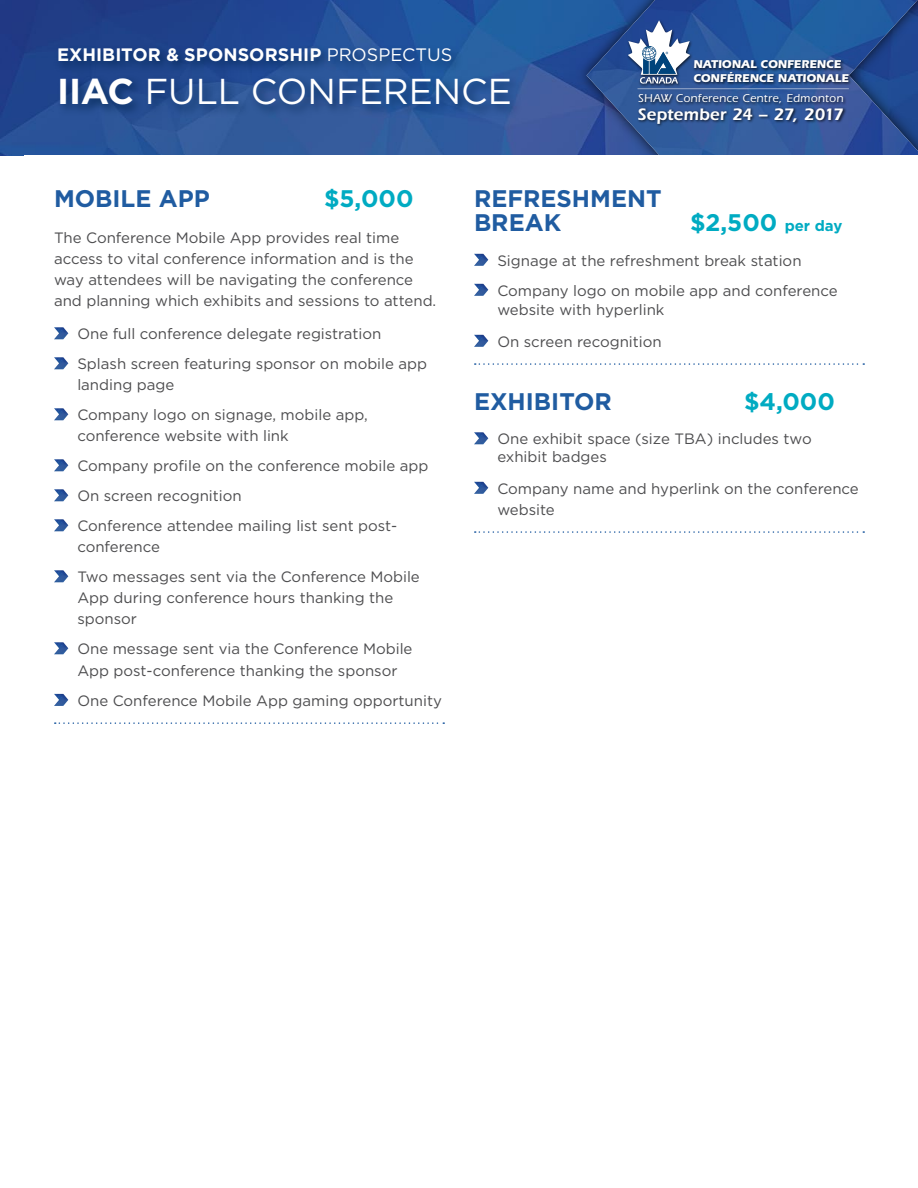
<style>
.page{position:relative;width:918px;height:1188px;background:#fff}
.page>*{position:absolute;margin:0;border:0;box-sizing:border-box;transform-origin:0 0}
.t1{font:36px "Gotham HTF";letter-spacing:-.005em;color:#fff}
.t2{font:700 24px/24px "Gotham HTF";color:#205ca1}
.t3{font:700 24px "Gotham HTF";color:#00abc2}
.t4{font:700 18px "Gotham HTF";letter-spacing:.005em;color:#fff}
.t5{font:600 17.25px "ITC Eras Std";color:#fff}
.t6{font:15px/30px "Gotham HTF";color:#4d4d4f}
.t7{font:700 11.7px/14.1px "ITC Eras Std";color:#fff;scale:.96 1}
.t8{font:500 11.7px "ITC Eras Std";letter-spacing:.025em;color:#fff}
.s1{font-weight:400}
.s2{font-weight:700}
.s3{font-size:15px}
</style>
<div class="page">
<img style="left:0;top:0;width:575px;height:155px">
<img style="left:586px;top:0;width:332px;height:155px">
<div style="left:627px;top:19px;width:226px;height:107px;background:#000;opacity:.75"></div>
<hr style="left:638px;top:88px;width:211px;height:1px;background:#fff">
<svg style="left:628px;top:20px;width:62px;height:64px"></svg>
<svg style="left:55px;top:722px;width:389px;height:2px"></svg>
<img style="left:54px;top:327px;width:14px;height:12px">
<img style="left:54px;top:357px;width:14px;height:12px">
<img style="left:54px;top:408px;width:14px;height:12px">
<img style="left:54px;top:459px;width:14px;height:12px">
<img style="left:54px;top:489px;width:14px;height:12px">
<img style="left:54px;top:519px;width:14px;height:12px">
<img style="left:54px;top:570px;width:14px;height:12px">
<img style="left:54px;top:642px;width:14px;height:12px">
<img style="left:54px;top:694px;width:14px;height:12px">
<svg style="left:475px;top:363px;width:389px;height:2px"></svg>
<svg style="left:475px;top:531px;width:389px;height:2px"></svg>
<img style="left:474px;top:254px;width:14px;height:12px">
<img style="left:474px;top:284px;width:14px;height:12px">
<img style="left:474px;top:335px;width:14px;height:12px">
<img style="left:474px;top:432px;width:14px;height:12px">
<img style="left:474px;top:482px;width:14px;height:12px">
<div style="left:54px;top:45px;width:468px;height:73px;background:#00244f;opacity:.75"></div>
<p class="t4" style="left:57px;top:44px;width:397px">EXHIBITOR &amp; SPONSORSHIP <span class="s1">PROSPECTUS</span></p>
<h1 class="t1" style="left:57px;top:72px;width:456px"><span class="s2">IIAC</span> FULL CONFERENCE</h1>
<p class="t7" style="left:693px;top:57px;width:164px">NATIONAL CONFERENCE<br>CONFÉRENCE NATIONALE</p>
<p class="t8" style="left:638px;top:92px;width:207px">SHAW Conference Centre, Edmonton</p>
<p class="t5" style="left:638px;top:104px;width:208px">September 24 – 27, 2017</p>
<h2 class="t2" style="left:54px;top:186px;width:157px">MOBILE APP</h2>
<h2 class="t3" style="left:324px;top:185px;width:91px">$5,000</h2>
<p class="t6" style="left:54px;top:227px;width:384px;line-height:21px">The Conference Mobile App provides real time access to vital conference information and is the way attendees will be navigating the conference and planning which exhibits and sessions to attend.</p>
<p class="t6" style="left:77px;top:319px;width:351px">One full conference delegate registration<br>Splash screen featuring sponsor on mobile app</p>
<p class="t6" style="left:77px;top:370px;width:292px">landing page<br>Company logo on signage, mobile app,</p>
<p class="t6" style="left:77px;top:421px;width:353px">conference website with link<br>Company profile on the conference mobile app On screen recognition<br>Conference attendee mailing list sent post-</p>
<p class="t6" style="left:77px;top:532px;width:344px">conference<br>Two messages sent via the Conference Mobile</p>
<p class="t6" style="left:77px;top:587px;width:318px;line-height:21px">App during conference hours thanking the sponsor</p>
<p class="t6" style="left:77px;top:638px;width:337px;line-height:21.6px">One message sent via the Conference Mobile<br>App post-conference thanking the sponsor</p>
<p class="t6" style="left:77px;top:685px;width:366px">One Conference Mobile App gaming opportunity</p>
<h2 class="t2" style="left:474px;top:186px;width:189px">REFRESHMENT<br>BREAK</h2>
<h2 class="t3" style="left:690px;top:209px;width:154px">$2,500 <span class="s3">per day</span></h2>
<p class="t6" style="left:497px;top:245px;width:342px">Signage at the refreshment break station<br>Company logo on mobile app and conference</p>
<p class="t6" style="left:497px;top:294px;width:169px;line-height:31.5px">website with hyperlink<br>On screen recognition</p>
<h2 class="t2" style="left:474px;top:389px;width:139px">EXHIBITOR</h2>
<h2 class="t3" style="left:744px;top:387px;width:92px">$4,000</h2>
<p class="t6" style="left:497px;top:430px;width:316px;line-height:18px">One exhibit space (size TBA) includes two exhibit badges</p>
<p class="t6" style="left:497px;top:478px;width:363px;line-height:21px">Company name and hyperlink on the conference website</p>
</div>
